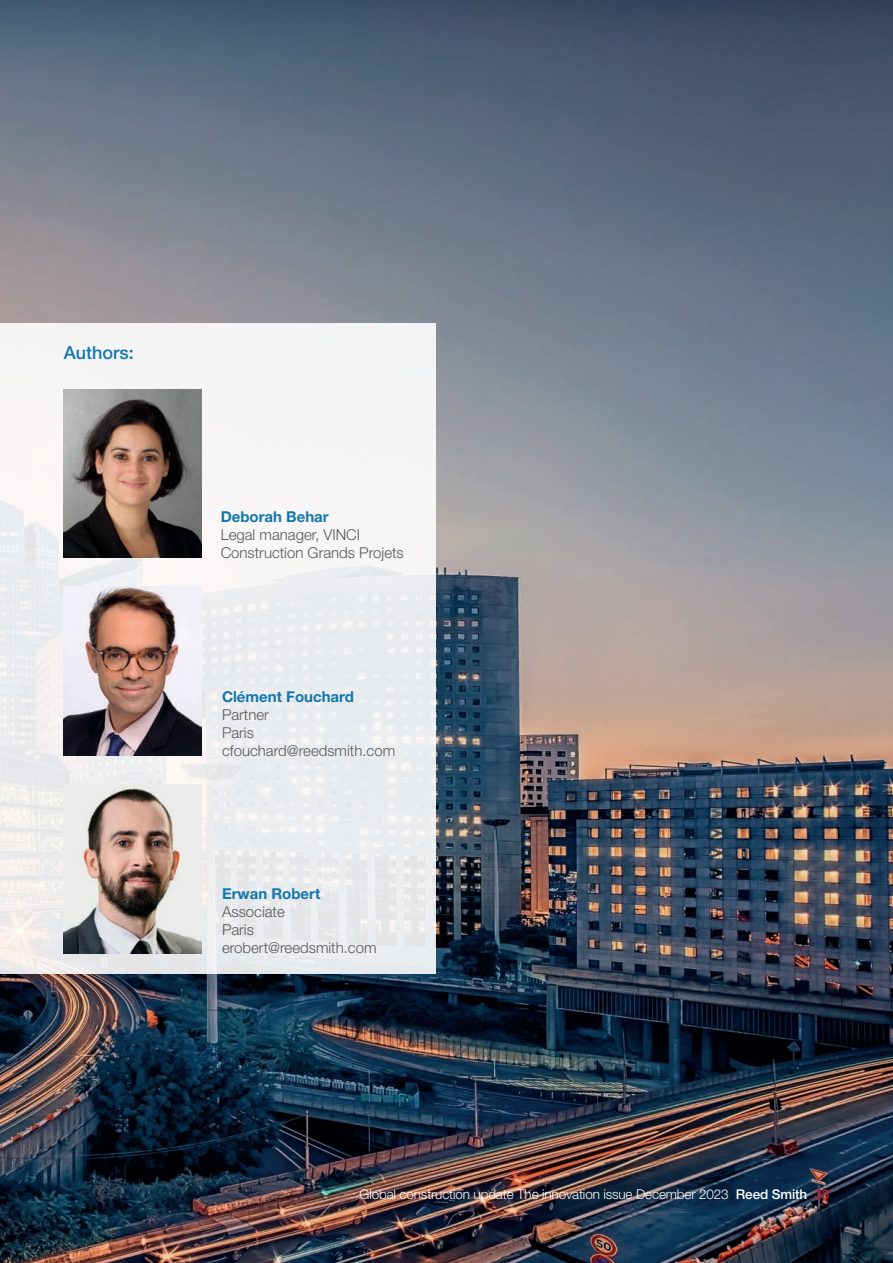
<style>
.page{position:relative;width:893px;height:1263px;background:#fff}
.page>*{position:absolute;margin:0;border:0;box-sizing:border-box;transform-origin:0 0}
.B_Heading{font:500 18px "Helvetica Neue LT Std";color:#1178ad}
.Title_Position{font:300 15px "Helvetica Neue LT Std";color:#57585a}
.Footnotes{font:300 15px/18px "Helvetica Neue LT Std";color:#57585a}
.Name{font:700 15px "Helvetica Neue LT Std";color:#1178ad}
.Disclaimer{font:300 13.5px "Helvetica Neue LT Std";letter-spacing:-.01em;color:#fff}
.s1{font-weight:500}
.s2{font-weight:500;color:#cd2030}
</style>
<div class="page">
<img style="left:0;top:0;width:893px;height:1263px">
<div style="left:0;top:323px;width:436px;height:651px;background:#eff0f1"></div>
<img style="left:64px;top:587px;width:137px;height:169px">
<img style="left:64px;top:389px;width:137px;height:169px">
<img style="left:64px;top:784px;width:137px;height:169px">
<p class="B_Heading" style="left:64px;top:342px;width:72px">Authors:</p>
<p class="Name" style="left:221px;top:507px;width:110px">Deborah Behar</p>
<p class="Footnotes" style="left:221px;top:525px;width:185px">Legal manager, VINCI<br>Construction Grands Projets</p>
<p class="Name" style="left:222px;top:687px;width:133px">Clément Fouchard</p>
<p class="Title_Position" style="left:222px;top:705px;width:48px">Partner</p>
<p class="Title_Position" style="left:222px;top:723px;width:33px">Paris</p>
<p class="Title_Position" style="left:222px;top:741px;width:175px">cfouchard@reedsmith.com</p>
<p class="Name" style="left:222px;top:885px;width:100px">Erwan Robert</p>
<p class="Title_Position" style="left:222px;top:903px;width:64px">Associate</p>
<p class="Title_Position" style="left:222px;top:921px;width:33px">Paris</p>
<p class="Title_Position" style="left:222px;top:939px;width:156px">erobert@reedsmith.com</p>
<p class="Disclaimer" style="left:360px;top:1186px;width:471px">Global construction update The innovation issue December 2023 <span class="s1">Reed Smith</span> <span class="s2">33</span></p>
</div>
